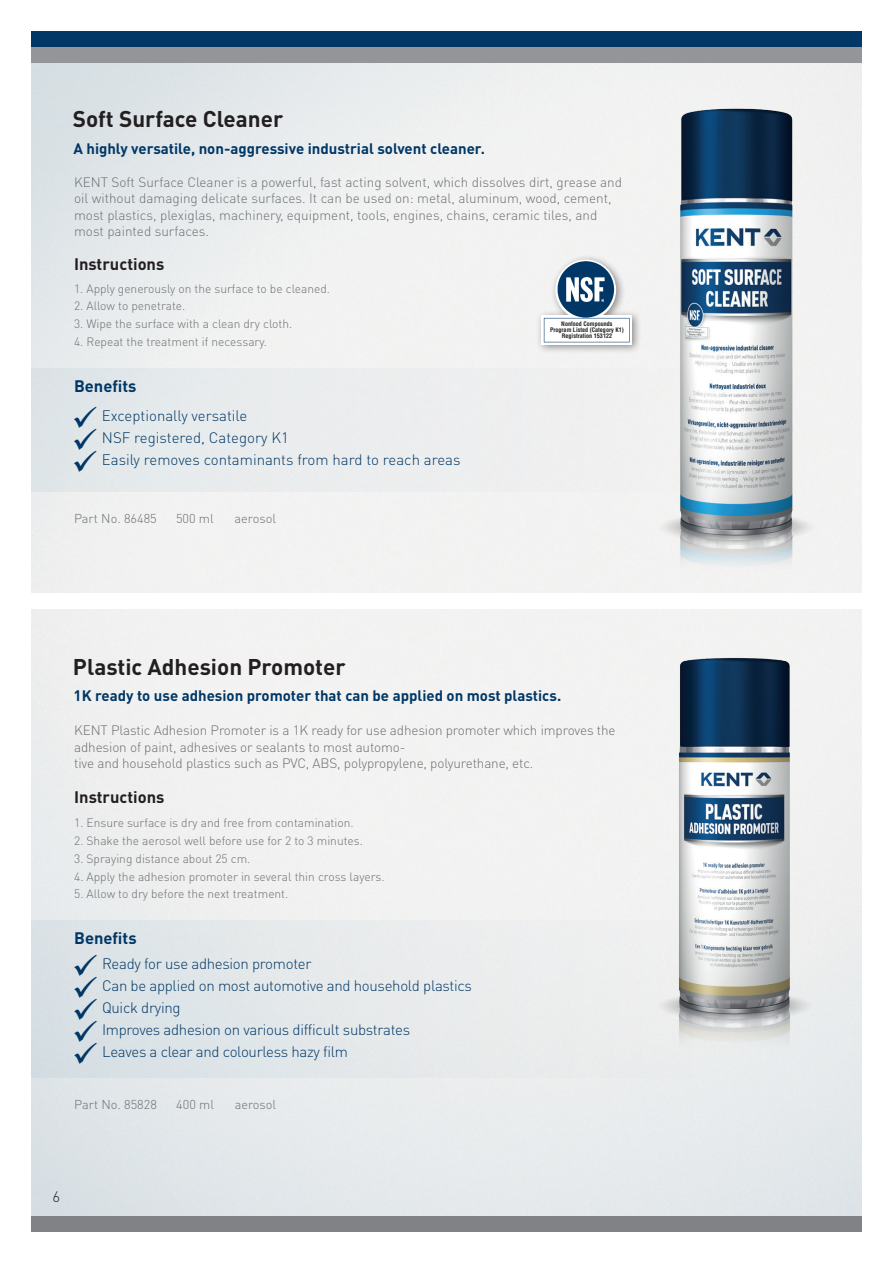
<style>
.page{position:relative;width:893px;height:1263px;background:#fff}
.page>*{position:absolute;margin:0;border:0;box-sizing:border-box;transform-origin:0 0}
.t1{font:700 22.5px "DIN Pro";color:#231f20}
.t2{font:700 16.5px "DIN Pro";color:#231f20}
.t3{font:700 16.5px "DIN Pro";color:#003766}
.t4{font:300 15px "DIN Pro";letter-spacing:-.02em;color:#003766}
.t5{font:700 15px "DIN Pro";color:#003766}
.t6{font:300 15px "DIN Pro";color:#003766}
.t7{font:300 15px "DIN Pro";color:#231f20}
.t8{font:300 13.5px/16.2px "DIN Pro";letter-spacing:-.01em;color:#6c6d70}
.t9{font:300 12.75px "DIN Pro";color:#6c6d70}
.t10{font:300 12px "DIN Pro";color:#6c6d70}
.t11{font:700 condensed 6.15px/6.4px "Helvetica";color:#231f20;text-align:center}
</style>
<div class="page">
<div style="left:31px;top:31px;width:830px;height:16px;background:#003766"></div>
<div style="left:31px;top:47px;width:830px;height:16px;background:#939598"></div>
<div style="left:31px;top:1216px;width:830px;height:15px;background:#808285"></div>
<img style="left:525px;top:507px;width:337px;height:606px">
<img style="left:549px;top:51px;width:313px;height:542px">
<div style="left:20px;top:593px;width:859px;height:16px;background:#fff"></div>
<div style="left:536px;top:254px;width:106px;height:100px;background:#231f20;opacity:.5"></div>
<div style="left:541px;top:315px;width:91px;height:29px;background:#a3b6c7"></div>
<img style="left:539px;top:257px;width:97px;height:85px">
<div style="left:31px;top:368px;width:662px;height:123px;background:linear-gradient(to right,#e2e8eb,#f0efef)"></div>
<div style="left:31px;top:920px;width:662px;height:158px;background:linear-gradient(to right,#dbe3e8,#ececeb)"></div>
<h1 class="t1" style="left:73px;top:104px;width:212px">Soft Surface Cleaner</h1>
<p class="t5" style="left:73px;top:138px;width:413px">A highly versatile, non-aggressive industrial solvent cleaner.</p>
<p class="t8" style="left:74px;top:174px;width:549px">KENT Soft Surface Cleaner is a powerful, fast acting solvent, which dissolves dirt, grease and oil without damaging delicate surfaces. It can be used on: metal, aluminum, wood, cement, most plastics, plexiglas, machinery, equipment, tools, engines, chains, ceramic tiles, and most painted surfaces.</p>
<p class="t2" style="left:74px;top:252px;width:92px">Instructions</p>
<p class="t10" style="left:74px;top:280px;width:257px">1. Apply generously on the surface to be cleaned.</p>
<p class="t10" style="left:74px;top:298px;width:113px">2. Allow to penetrate.</p>
<p class="t10" style="left:74px;top:316px;width:220px">3. Wipe the surface with a clean dry cloth.</p>
<p class="t10" style="left:74px;top:333px;width:195px">4. Repeat the treatment if necessary.</p>
<p class="t3" style="left:74px;top:375px;width:64px">Benefits</p>
<p class="t6" style="left:72px;top:405px;width:177px">✓ Exceptionally versatile</p>
<p class="t6" style="left:72px;top:427px;width:218px">✓ NSF registered, Category K1</p>
<p class="t6" style="left:72px;top:449px;width:390px">✓ Easily removes contaminants from hard to reach areas</p>
<p class="t9" style="left:74px;top:509px;width:84px">Part No. 86485</p>
<p class="t9" style="left:176px;top:509px;width:39px">500 ml</p>
<p class="t9" style="left:235px;top:509px;width:43px">aerosol</p>
<p class="t11" style="left:550px;top:320px;width:75px">Nonfood Compounds<br>Program Listed (Category K1)<br>Registration 153122</p>
<h1 class="t1" style="left:73px;top:651px;width:274px">Plastic Adhesion Promoter</h1>
<p class="t5" style="left:74px;top:685px;width:489px">1K ready to use adhesion promoter that can be applied on most plastics.</p>
<p class="t8" style="left:74px;top:722px;width:543px">KENT Plastic Adhesion Promoter is a 1K ready for use adhesion promoter which improves the adhesion of paint, adhesives or sealants to most automo-<br>tive and household plastics such as PVC, ABS, polypropylene, polyurethane, etc.</p>
<p class="t2" style="left:74px;top:786px;width:92px">Instructions</p>
<p class="t10" style="left:74px;top:815px;width:281px">1. Ensure surface is dry and free from contamination.</p>
<p class="t10" style="left:74px;top:832px;width:290px">2. Shake the aerosol well before use for 2 to 3 minutes.</p>
<p class="t10" style="left:74px;top:850px;width:178px">3. Spraying distance about 25 cm.</p>
<p class="t10" style="left:74px;top:868px;width:312px">4. Apply the adhesion promoter in several thin cross layers.</p>
<p class="t10" style="left:74px;top:886px;width:216px">5. Allow to dry before the next treatment.</p>
<p class="t3" style="left:74px;top:927px;width:64px">Benefits</p>
<p class="t4" style="left:72px;top:953px;width:241px">✓ Ready for use adhesion promoter</p>
<p class="t4" style="left:72px;top:975px;width:401px">✓ Can be applied on most automotive and household plastics</p>
<p class="t4" style="left:72px;top:997px;width:110px">✓ Quick drying</p>
<p class="t4" style="left:72px;top:1019px;width:340px">✓ Improves adhesion on various difficult substrates</p>
<p class="t4" style="left:72px;top:1041px;width:277px">✓ Leaves a clear and colourless hazy film</p>
<p class="t9" style="left:74px;top:1095px;width:84px">Part No. 85828</p>
<p class="t9" style="left:176px;top:1095px;width:39px">400 ml</p>
<p class="t9" style="left:235px;top:1095px;width:43px">aerosol</p>
<p class="t7" style="left:53px;top:1186px;width:9px">6</p>
</div>
